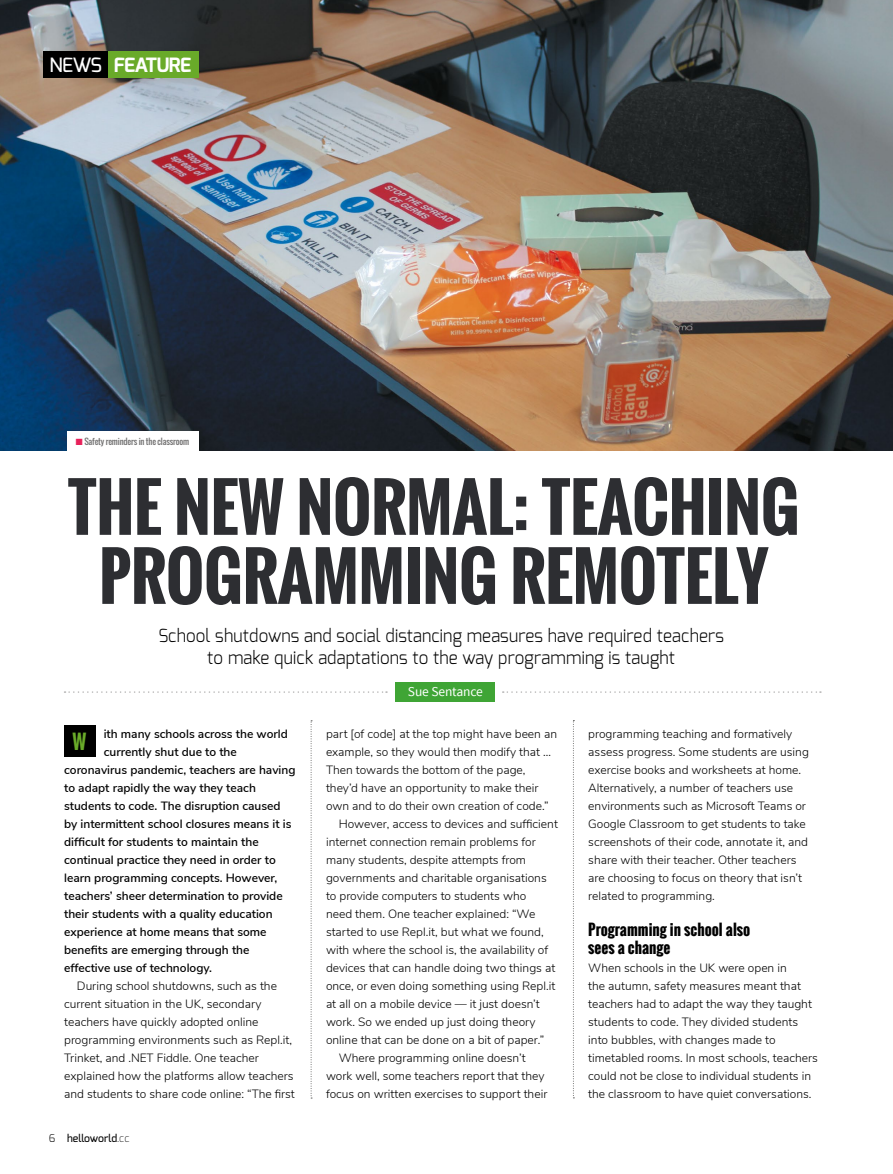
<style>
.page{position:relative;width:893px;height:1174px;background:#fff}
.page>*{position:absolute;margin:0;border:0;box-sizing:border-box;transform-origin:0 0}
.t1{font:700 64.5px/69px "Oswald";letter-spacing:-.005em;color:#2d2e32;text-align:center}
.t2{font:700 19.65px "Exo";letter-spacing:-.04em;color:#fff}
.t3{font:700 19.5px "Oswald";color:#69aa29}
.t4{font:300 18px/22.5px "Exo";letter-spacing:.01em;color:#000;text-align:center;scale:.94 1}
.t5{font:700 15px/18px "Oswald";color:#000}
.t6{font:13.5px "Source Sans Pro";letter-spacing:-.01em;color:#fff}
.t7{font:300 12px/18px "Nunito Sans";color:#000}
.t8{font:600 12px "Nunito Sans";color:#000}
.t9{font:500 10.5px "Exo";letter-spacing:-.01em;color:#000}
.t10{font:8.25px "Oswald";letter-spacing:-.02em;color:#706f6f}
.s1{font-weight:500}
.s2{color:#e7215a}
.s3{font-weight:300}
.s4{font-weight:200}
</style>
<div class="page">
<img style="left:0;top:0;width:893px;height:450px">
<svg style="left:311px;top:720px;width:1px;height:378px"></svg>
<svg style="left:573px;top:720px;width:1px;height:378px"></svg>
<div style="left:64px;top:725px;width:31px;height:31px;background:#000"></div>
<div style="left:44px;top:51px;width:64px;height:27px;background:#000"></div>
<div style="left:108px;top:51px;width:91px;height:27px;background:#69aa29"></div>
<div style="left:395px;top:682px;width:100px;height:20px;background:#3fa535"></div>
<svg style="left:65px;top:691px;width:322px;height:2px"></svg>
<svg style="left:503px;top:691px;width:318px;height:2px"></svg>
<div style="left:67px;top:431px;width:132px;height:26px;background:#fff"></div>
<h2 class="t2" style="left:49px;top:52px;width:143px"><span class="s1">NEWS</span> FEATURE</h2>
<p class="t10" style="left:76px;top:435px;width:115px"><span class="s2">■</span> Safety reminders in the classroom</p>
<h1 class="t1" style="left:68px;top:473px;width:733px">THE NEW NORMAL: TEACHING<br>PROGRAMMING REMOTELY</h1>
<h3 class="t4" style="left:158px;top:624px;width:603px">School shutdowns and social distancing measures have required teachers to make quick adaptations to the way programming is taught</h3>
<p class="t8" style="left:104px;top:725px;width:186px">ith many schools across the world</p>
<p class="t8" style="left:104px;top:743px;width:135px">currently shut due to the</p>
<p class="t8" style="left:64px;top:761px;width:233px">coronavirus pandemic, teachers are having</p>
<p class="t8" style="left:64px;top:779px;width:193px">to adapt rapidly the way they teach</p>
<p class="t8" style="left:64px;top:797px;width:218px">students to code. The disruption caused</p>
<p class="t8" style="left:64px;top:815px;width:229px">by intermittent school closures means it is</p>
<p class="t8" style="left:64px;top:833px;width:196px">difficult for students to maintain the</p>
<p class="t8" style="left:64px;top:851px;width:213px">continual practice they need in order to</p>
<p class="t8" style="left:64px;top:869px;width:215px">learn programming concepts. However,</p>
<p class="t8" style="left:64px;top:887px;width:220px">teachers’ sheer determination to provide</p>
<p class="t8" style="left:64px;top:905px;width:210px">their students with a quality education</p>
<p class="t8" style="left:64px;top:923px;width:204px">experience at home means that some</p>
<p class="t8" style="left:64px;top:941px;width:187px">benefits are emerging through the</p>
<p class="t8" style="left:64px;top:959px;width:149px">effective use of technology.</p>
<p class="t7" style="left:64px;top:976px;width:232px;text-indent:13px">During school shutdowns, such as the current situation in the UK, secondary teachers have quickly adopted online programming environments such as Repl.it, Trinket, and .NET Fiddle. One teacher explained how the platforms allow teachers and students to share code online: “The first</p>
<h3 class="t3" style="left:73px;top:726px;width:15px">W</h3>
<p class="t9" style="left:49px;top:1132px;width:82px"><span class="s3">6</span> helloworld<span class="s4">.cc</span></p>
<p class="t6" style="left:408px;top:683px;width:76px">Sue Sentance</p>
<p class="t7" style="left:326px;top:724px;width:233px">part [of code] at the top might have been an</p>
<p class="t7" style="left:326px;top:742px;width:227px">example, so they would then modify that …</p>
<p class="t7" style="left:326px;top:760px;width:201px">Then towards the bottom of the page,</p>
<p class="t7" style="left:326px;top:778px;width:214px">they’d have an opportunity to make their</p>
<p class="t7" style="left:326px;top:796px;width:224px">own and to do their own creation of code.”</p>
<p class="t7" style="left:339px;top:814px;width:221px">However, access to devices and sufficient</p>
<p class="t7" style="left:326px;top:832px;width:211px">internet connection remain problems for</p>
<p class="t7" style="left:326px;top:850px;width:202px">many students, despite attempts from</p>
<p class="t7" style="left:326px;top:868px;width:222px">governments and charitable organisations</p>
<p class="t7" style="left:326px;top:886px;width:202px">to provide computers to students who</p>
<p class="t7" style="left:326px;top:904px;width:211px">need them. One teacher explained: “We</p>
<p class="t7" style="left:326px;top:922px;width:219px">started to use Repl.it, but what we found,</p>
<p class="t7" style="left:326px;top:940px;width:224px">with where the school is, the availability of</p>
<p class="t7" style="left:326px;top:958px;width:231px">devices that can handle doing two things at</p>
<p class="t7" style="left:326px;top:976px;width:231px">once, or even doing something using Repl.it</p>
<p class="t7" style="left:326px;top:994px;width:215px">at all on a mobile device — it just doesn’t</p>
<p class="t7" style="left:326px;top:1012px;width:211px">work. So we ended up just doing theory</p>
<p class="t7" style="left:326px;top:1030px;width:220px">online that can be done on a bit of paper.”</p>
<p class="t7" style="left:339px;top:1048px;width:188px">Where programming online doesn’t</p>
<p class="t7" style="left:326px;top:1066px;width:220px">work well, some teachers report that they</p>
<p class="t7" style="left:326px;top:1084px;width:223px">focus on written exercises to support their</p>
<p class="t7" style="left:588px;top:724px;width:222px">programming teaching and formatively assess progress. Some students are using exercise books and worksheets at home.<br>Alternatively, a number of teachers use environments such as Microsoft Teams or Google Classroom to get students to take screenshots of their code, annotate it, and share with their teacher. Other teachers are choosing to focus on theory that isn’t related to programming.</p>
<p class="t5" style="left:588px;top:921px;width:164px">Programming in school also sees a change</p>
<p class="t7" style="left:588px;top:958px;width:231px">When schools in the UK were open in<br>the autumn, safety measures meant that teachers had to adapt the way they taught students to code. They divided students into bubbles, with changes made to timetabled rooms. In most schools, teachers could not be close to individual students in the classroom to have quiet conversations.</p>
</div>
